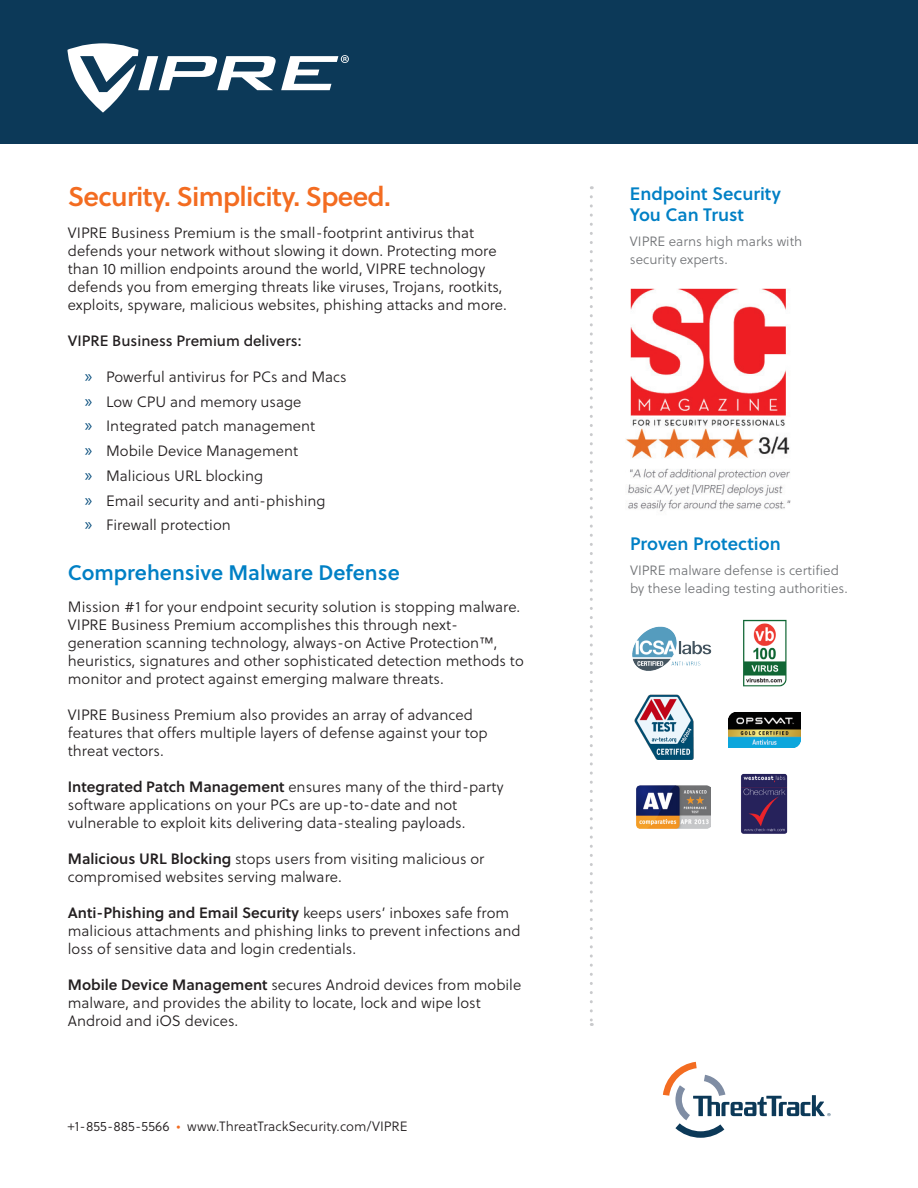
<style>
.page{position:relative;width:918px;height:1188px;background:#fff}
.page>*{position:absolute;margin:0;border:0;box-sizing:border-box;transform-origin:0 0}
.t1{font:27px "Soleil Sb";letter-spacing:-.025em;color:#f36c21}
.t2{font:21px "Soleil Sb";color:#0080c5}
.h1_-_sidebar{font:18px/21.6px "Soleil Sb";color:#0080c5}
.body_copy{font:15px/18px "Soleil Lt";color:#231f20}
.body_copy-2{font:15px "Soleil Sb";color:#231f20}
.body_copy-3{font:15px "Soleil Bk";color:#231f20}
.body_copy-4{font:13.5px/18px "Soleil Lt";color:#727477}
.t3{font:13.5px "Soleil Lt";color:#231f20}
.s1{font-family:"Myriad Pro";font-size:18px;color:#0a4f7e}
.s2{font-family:"Soleil Sb"}
.s3{font-family:"Soleil Lt"}
.s4{color:#f36c21}
</style>
<div class="page">
<div style="left:0;top:0;width:918px;height:144px;background:#0c3958"></div>
<svg style="left:68px;top:43px;width:281px;height:70px"></svg>
<svg style="left:663px;top:1062px;width:167px;height:76px"></svg>
<img style="left:626px;top:288px;width:165px;height:224px">
<svg style="left:590px;top:197px;width:3px;height:829px"></svg>
<img style="left:636px;top:785px;width:74px;height:44px">
<img style="left:728px;top:712px;width:72px;height:36px">
<img style="left:634px;top:694px;width:59px;height:65px">
<img style="left:741px;top:773px;width:47px;height:61px">
<img style="left:743px;top:619px;width:44px;height:68px">
<img style="left:632px;top:626px;width:79px;height:45px">
<p class="t1" style="left:68px;top:176px;width:325px">Security. Simplicity. Speed.</p>
<p class="body_copy" style="left:68px;top:224px;width:441px">VIPRE Business Premium is the small-footprint antivirus that defends your network without slowing it down. Protecting more than 10 million endpoints around the world, VIPRE technology defends you from emerging threats like viruses, Trojans, rootkits, exploits, spyware, malicious websites, phishing attacks and more.</p>
<p class="body_copy-3" style="left:68px;top:329px;width:235px">VIPRE Business Premium delivers:</p>
<p class="body_copy" style="left:85px;top:368px;width:263px"><span class="s1">»</span> Powerful antivirus for PCs and Macs</p>
<p class="body_copy" style="left:85px;top:392px;width:218px"><span class="s1">»</span> Low CPU and memory usage</p>
<p class="body_copy" style="left:85px;top:417px;width:232px"><span class="s1">»</span> Integrated patch management</p>
<p class="body_copy" style="left:85px;top:442px;width:215px"><span class="s1">»</span> Mobile Device Management</p>
<p class="body_copy" style="left:85px;top:467px;width:180px"><span class="s1">»</span> Malicious URL blocking</p>
<p class="body_copy" style="left:85px;top:491px;width:242px"><span class="s1">»</span> Email security and anti-phishing</p>
<p class="body_copy" style="left:85px;top:516px;width:147px"><span class="s1">»</span> Firewall protection</p>
<p class="t2" style="left:68px;top:557px;width:333px">Comprehensive Malware Defense</p>
<p class="body_copy" style="left:68px;top:598px;width:457px">Mission #1 for your endpoint security solution is stopping malware.<br>VIPRE Business Premium accomplishes this through next&shy;generation scanning technology, always-on Active Protection™, heuristics, signatures and other sophisticated detection methods to monitor and protect against emerging malware threats.</p>
<p class="body_copy" style="left:68px;top:706px;width:421px">VIPRE Business Premium also provides an array of advanced features that offers multiple layers of defense against your top threat vectors.</p>
<p class="body_copy" style="left:68px;top:778px;width:437px"><span class="s2">Integrated Patch Management</span> ensures many of the third-party</p>
<p class="body_copy" style="left:68px;top:796px;width:399px">software applications on your PCs are up-to-date and not vulnerable to exploit kits delivering data-stealing payloads.</p>
<p class="body_copy" style="left:68px;top:850px;width:418px"><span class="s2">Malicious URL Blocking</span> stops users from visiting malicious or compromised websites serving malware.</p>
<p class="body_copy-2" style="left:68px;top:901px;width:443px">Anti-Phishing and Email Security <span class="s3">keeps users’ inboxes safe from</span></p>
<p class="body_copy" style="left:68px;top:922px;width:454px">malicious attachments and phishing links to prevent infections and loss of sensitive data and login credentials.</p>
<p class="body_copy" style="left:68px;top:976px;width:455px"><span class="s2">Mobile Device Management</span> secures Android devices from mobile malware, and provides the ability to locate, lock and wipe lost<br>Android and iOS devices.</p>
<p class="t3" style="left:68px;top:1116px;width:341px">+1-855-885-5566 <span class="s4">•</span> www.ThreatTrackSecurity.com/VIPRE</p>
<p class="h1_-_sidebar" style="left:630px;top:182px;width:153px">Endpoint Security<br>You Can Trust</p>
<p class="body_copy-4" style="left:630px;top:232px;width:174px">VIPRE earns high marks with security experts.</p>
<p class="h1_-_sidebar" style="left:630px;top:532px;width:152px">Proven Protection</p>
<p class="body_copy-4" style="left:630px;top:561px;width:219px">VIPRE malware defense is certified by these leading testing authorities.</p>
</div>
